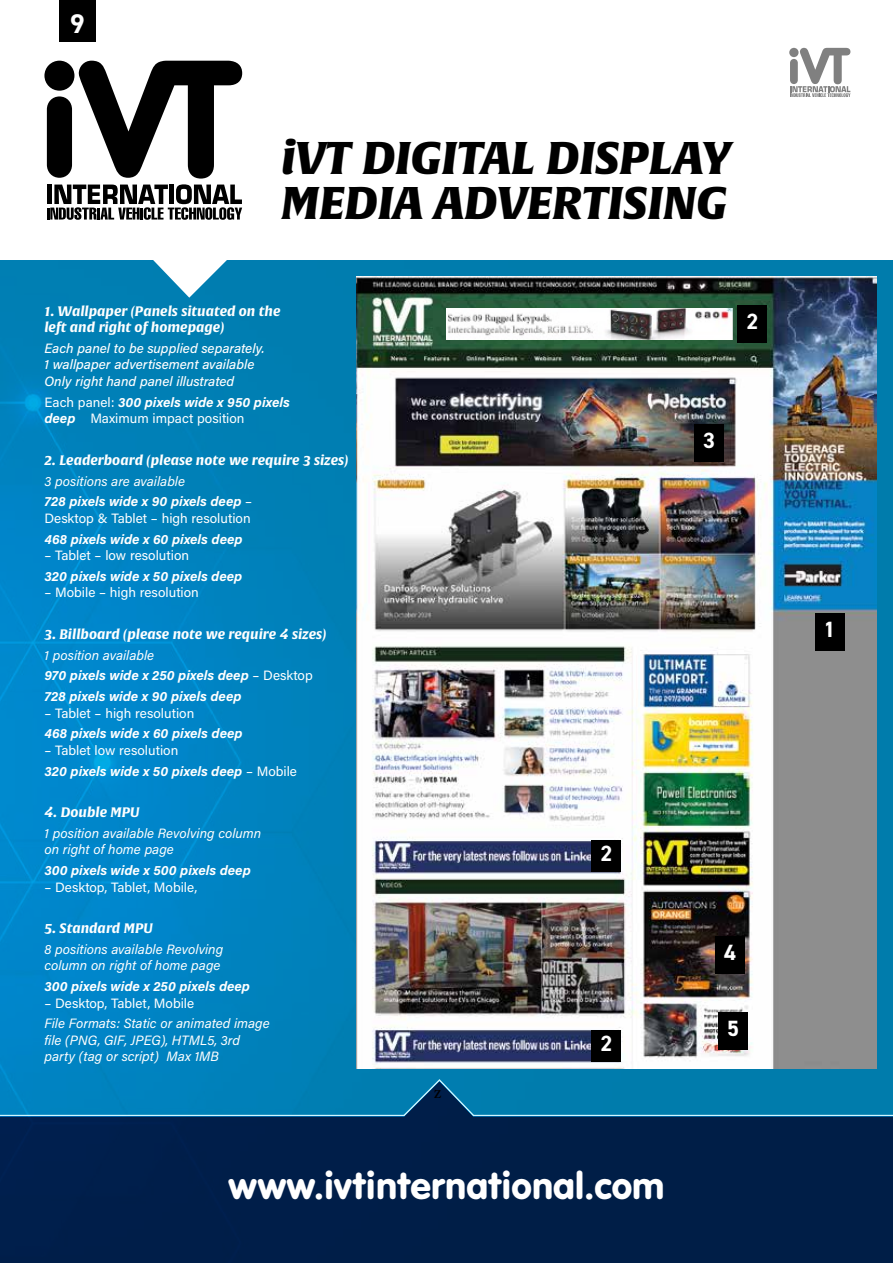
<style>
.page{position:relative;width:893px;height:1263px;background:#fff}
.page>*{position:absolute;margin:0;border:0;box-sizing:border-box;transform-origin:0 0}
.t1{font:italic 45px/45px "Alverata Bl";color:#000}
.t2{font:39px "VAG Rundschrift D";color:#fff}
.t3{font:700 27px "DIN2014";color:#fff}
.t4{font:700 22.2px "DIN2014";color:#fff}
.t5{font:18px "Minion Pro";color:#000}
.t6{font:italic 700 13.5px/20.7px "Acumin Pro";color:#fff}
.t7{font:13.5px/16.5px "Acumin Pro";color:#fff}
.t8{font:italic 13.5px/16.5px "Acumin Pro";color:#fff}
.t9{font:italic 700 13.5px/16.5px "Alverata";color:#fff}
.t10{font:italic 500 13.5px/16.5px "Acumin Pro";color:#fff}
.s1{font-weight:700;font-style:italic}
.s2{font-weight:400}
.s3{font-weight:400;font-style:normal}
</style>
<div class="page">
<img style="left:0;top:261px;width:893px;height:817px">
<svg style="left:150px;top:260px;width:81px;height:38px"></svg>
<svg style="left:0;top:1078px;width:893px;height:185px;background:#01325e"></svg>
<svg style="left:44px;top:61px;width:198px;height:159px"></svg>
<svg style="left:789px;top:48px;width:61px;height:49px"></svg>
<img style="left:357px;top:277px;width:519px;height:791px">
<div style="left:815px;top:613px;width:29px;height:38px;background:#000"></div>
<div style="left:738px;top:305px;width:29px;height:38px;background:#000"></div>
<div style="left:592px;top:840px;width:29px;height:31px;background:#000"></div>
<div style="left:592px;top:1030px;width:29px;height:31px;background:#000"></div>
<div style="left:715px;top:936px;width:30px;height:38px;background:#000"></div>
<div style="left:718px;top:1012px;width:30px;height:38px;background:#000"></div>
<div style="left:694px;top:424px;width:30px;height:38px;background:#000"></div>
<img style="left:446px;top:308px;width:287px;height:32px">
<div style="left:60px;top:0;width:36px;height:42px;background:#000"></div>
<h3 class="t3" style="left:70px;top:6px;width:16px">9</h3>
<h1 class="t1" style="left:281px;top:136px;width:450px">iVT DIGITAL DISPLAY<br>MEDIA ADVERTISING</h1>
<p class="t9" style="left:44px;top:303px;width:238px">1. Wallpaper (Panels situated on the left and right of homepage)</p>
<p class="t10" style="left:44px;top:339px;width:222px">Each panel to be supplied separately.<br>1 wallpaper advertisement available<br>Only right hand panel illustrated</p>
<p class="t7" style="left:44px;top:393px;width:247px">Each panel: <span class="s1">300 pixels wide x 950 pixels deep</span> Maximum impact position</p>
<p class="t9" style="left:44px;top:452px;width:305px">2. Leaderboard (please note we require 3 sizes)</p>
<p class="t6" style="left:44px;top:470px;width:209px"><span class="s2">3 positions are available<br></span>728 pixels wide x 90 pixels deep <span class="s3">–</span></p>
<p class="t7" style="left:44px;top:509px;width:208px">Desktop &amp; Tablet – high resolution</p>
<p class="t6" style="left:44px;top:528px;width:200px">468 pixels wide x 60 pixels deep</p>
<p class="t7" style="left:44px;top:546px;width:146px">– Tablet – low resolution</p>
<p class="t6" style="left:44px;top:565px;width:199px">320 pixels wide x 50 pixels deep</p>
<p class="t7" style="left:44px;top:584px;width:156px">– Mobile – high resolution</p>
<p class="t9" style="left:44px;top:626px;width:283px">3. Billboard (please note we require 4 sizes)</p>
<p class="t6" style="left:44px;top:644px;width:270px"><span class="s2">1 position available<br></span>970 pixels wide x 250 pixels deep <span class="s3">– Desktop<br></span>728 pixels wide x 90 pixels deep</p>
<p class="t7" style="left:44px;top:704px;width:151px">– Tablet – high resolution</p>
<p class="t6" style="left:44px;top:722px;width:200px">468 pixels wide x 60 pixels deep</p>
<p class="t7" style="left:44px;top:739px;width:254px;line-height:20.7px">– Tablet low resolution<br><span class="s1">320 pixels wide x 50 pixels deep</span> – Mobile</p>
<p class="t9" style="left:44px;top:804px;width:97px">4. Double MPU</p>
<p class="t8" style="left:44px;top:824px;width:218px">1 position available Revolving column on right of home page</p>
<p class="t6" style="left:44px;top:859px;width:208px">300 pixels wide x 500 pixels deep</p>
<p class="t7" style="left:44px;top:878px;width:154px">– Desktop, Tablet, Mobile,</p>
<p class="t9" style="left:44px;top:920px;width:110px">5. Standard MPU</p>
<p class="t8" style="left:44px;top:940px;width:180px">8 positions available Revolving column on right of home page</p>
<p class="t6" style="left:44px;top:975px;width:207px">300 pixels wide x 250 pixels deep</p>
<p class="t7" style="left:44px;top:994px;width:151px">– Desktop, Tablet, Mobile</p>
<p class="t8" style="left:44px;top:1015px;width:227px">File Formats: Static or animated image file (PNG, GIF, JPEG), HTML5, 3rd party (tag or script) Max 1MB</p>
<h3 class="t5" style="left:434px;top:1081px;width:9px">z</h3>
<h3 class="t4" style="left:600px;top:838px;width:13px">2</h3>
<h3 class="t4" style="left:600px;top:1028px;width:13px">2</h3>
<h2 class="t2" style="left:228px;top:1163px;width:438px">www.ivtinternational.com</h2>
<h3 class="t4" style="left:746px;top:307px;width:13px">2</h3>
<h3 class="t4" style="left:703px;top:426px;width:13px">3</h3>
<h3 class="t4" style="left:724px;top:937px;width:13px">4</h3>
<h3 class="t4" style="left:727px;top:1014px;width:13px">5</h3>
<h3 class="t4" style="left:823px;top:614px;width:13px">1</h3>
</div>
